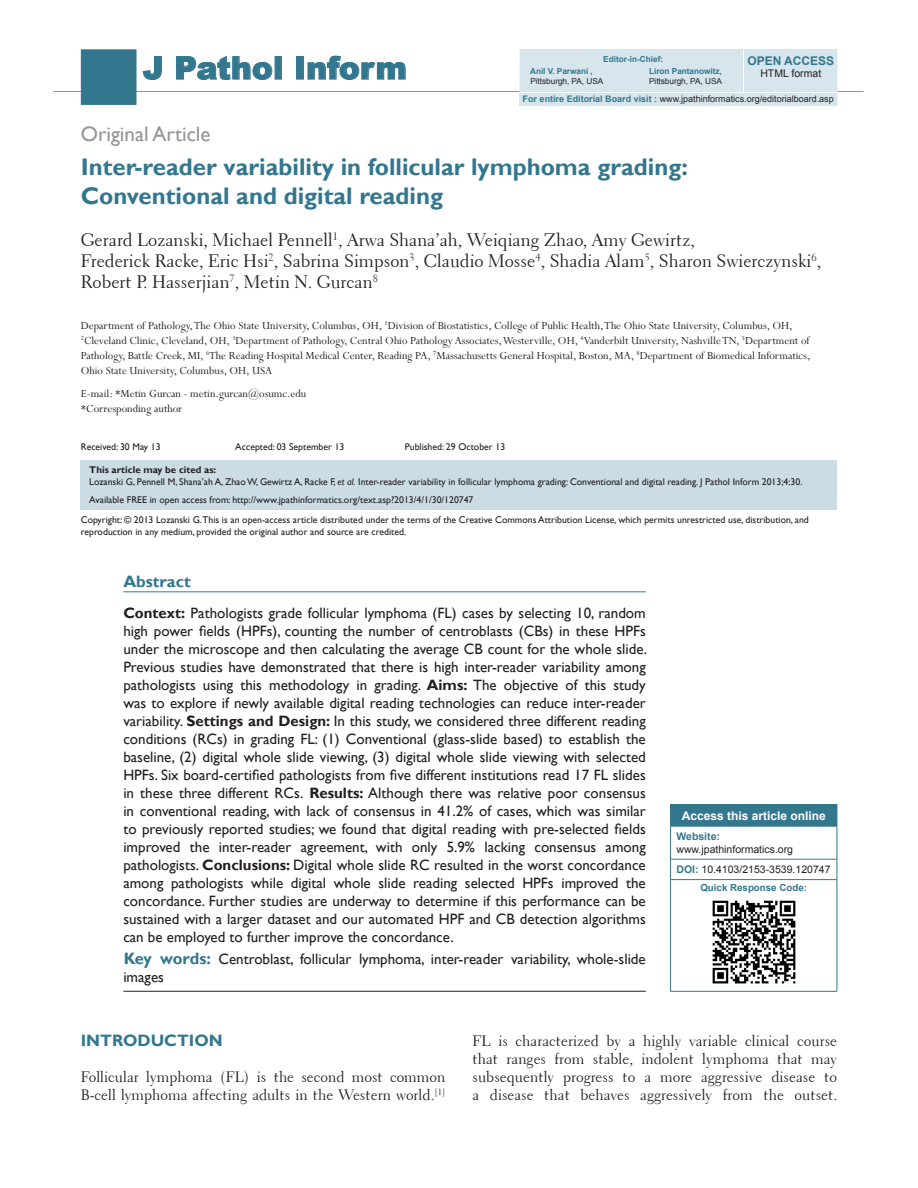
<style>
.page{position:relative;width:918px;height:1188px;background:#fff}
.page>*{position:absolute;margin:0;border:0;box-sizing:border-box;transform-origin:0 0}
.t1{font:900 31.5px "Arial";color:#33778f}
.AT{font:700 24px/28.8px "Gill Sans";color:#33778f}
.AH{font:21px "Gill Sans";color:#939598}
.AU{font:18px/21px "Transitional 521 BT Roman A";color:#231f20}
.Abstract_Heading{font:700 16.5px "Gill Sans";color:#33778f}
.Abstract_text{font:15px/18px "Gill Sans";color:#231f20;text-align:justify}
.TX{font:15px/18.1px "Transitional 521 BT Roman A";color:#231f20}
.Keywords{font:15px/18px "Gill Sans";color:#231f20}
.AFF{font:12px/15px "Perpetua";color:#231f20}
.ADD{font:12px/15px "Perpetua";color:#231f20}
.t2{font:700 12px "Arial";color:#fff}
.t3{font:700 12px "Arial";color:#33778f}
.Web{font:10.5px/12.6px "Arial";color:#231f20}
.DOI{font:10.5px "Arial";color:#231f20}
.Published{font:9.75px "Gill Sans";color:#231f20}
.CR{font:9.75px/11.7px "Gill Sans";color:#231f20}
.HIS{font:9.75px "Gill Sans";color:#231f20}
.HTC{font:700 9.75px "Gill Sans";color:#231f20}
.QRC{font:700 9.75px "Arial";color:#33778f}
.t4{font:9px "Arial";color:#231f20}
.t5{font:700 8.25px "Arial";letter-spacing:-.005em;color:#33778f}
.t6{font:8.25px "Arial";letter-spacing:-.005em;color:#231f20}
.s1{font-weight:700;color:#33778f}
.s2{font-style:italic}
.s3{font-weight:700}
.s4{font-weight:700;font-size:16.5px;color:#33778f}
</style>
<div class="page">
<hr style="left:54px;top:91px;width:810px;height:1px;background:#939598">
<svg style="left:143px;top:56px;width:19px;height:24px"></svg>
<svg style="left:176px;top:56px;width:96px;height:24px"></svg>
<div style="left:275px;top:56px;width:7px;height:23px;border:1px solid #33778f"></div>
<div style="left:296px;top:56px;width:8px;height:23px;border:1px solid #33778f"></div>
<svg style="left:308px;top:56px;width:98px;height:24px"></svg>
<div style="left:81px;top:49px;width:56px;height:56px;background:#33778f;border:1px solid #33778f"></div>
<div style="left:520px;top:49px;width:222px;height:43px;background:#d7e5ec"></div>
<div style="left:520px;top:93px;width:317px;height:13px;background:#d7e5ec"></div>
<div style="left:745px;top:49px;width:92px;height:43px;background:#d7e5ec"></div>
<hr style="left:123px;top:592px;width:523px;height:1px;background:#33778f">
<hr style="left:123px;top:991px;width:523px;height:1px;background:#231f20">
<div style="left:670px;top:805px;width:167px;height:21px;background:#33778f"></div>
<hr style="left:670px;top:826px;width:1px;height:33px;background:#33778f">
<svg style="left:670px;top:860px;width:1px;height:19px"></svg>
<hr style="left:670px;top:804px;width:167px;height:1px;background:#33778f">
<svg style="left:837px;top:805px;width:1px;height:21px"></svg>
<hr style="left:837px;top:826px;width:1px;height:33px;background:#33778f">
<svg style="left:837px;top:859px;width:1px;height:20px"></svg>
<hr style="left:670px;top:880px;width:1px;height:111px;background:#33778f">
<hr style="left:670px;top:991px;width:167px;height:1px;background:#33778f">
<hr style="left:670px;top:826px;width:167px;height:1px;background:#33778f">
<hr style="left:670px;top:859px;width:167px;height:1px;background:#33778f">
<hr style="left:670px;top:879px;width:167px;height:1px;background:#33778f">
<hr style="left:837px;top:880px;width:1px;height:111px;background:#33778f">
<img style="left:712px;top:900px;width:84px;height:84px">
<div style="left:81px;top:460px;width:756px;height:49px;background:#cbdce5"></div>
<h1 class="t1" style="left:143px;top:45px;width:266px">J Pathol Inform</h1>
<p class="t5" style="left:603px;top:54px;width:62px">Editor-in-Chief:</p>
<p class="t3" style="left:747px;top:53px;width:88px">OPEN ACCESS</p>
<p class="Web" style="left:760px;top:67px;width:62px">HTML format</p>
<p class="t5" style="left:530px;top:66px;width:64px">Anil V. Parwani ,</p>
<p class="t5" style="left:649px;top:66px;width:74px">Liron Pantanowitz,</p>
<p class="t6" style="left:530px;top:76px;width:74px">Pittsburgh, PA, USA</p>
<p class="t6" style="left:649px;top:76px;width:74px">Pittsburgh, PA, USA</p>
<p class="t4" style="left:523px;top:93px;width:313px"><span class="s1">For entire Editorial Board visit :</span> www.jpathinformatics.org/editorialboard.asp</p>
<p class="AH" style="left:81px;top:122px;width:131px">Original Article</p>
<p class="AT" style="left:81px;top:153px;width:609px">Inter‑reader variability in follicular lymphoma grading:<br>Conventional and digital reading</p>
<p class="AU" style="left:81px;top:230px;width:742px">Gerard Lozanski, Michael Pennell<sup>1</sup>, Arwa Shana’ah, Weiqiang Zhao, Amy Gewirtz,<br>Frederick Racke, Eric Hsi<sup>2</sup>, Sabrina Simpson<sup>3</sup>, Claudio Mosse<sup>4</sup>, Shadia Alam<sup>5</sup>, Sharon Swierczynski<sup>6</sup>,<br>Robert P. Hasserjian<sup>7</sup>, Metin N. Gurcan<sup>8</sup></p>
<p class="AFF" style="left:81px;top:318px;width:731px">Department of Pathology, The Ohio State University, Columbus, OH, <sup>1</sup>Division of Biostatistics, College of Public Health, The Ohio State University, Columbus, OH, <sup>2</sup>Cleveland Clinic, Cleveland, OH, <sup>3</sup>Department of Pathology, Central Ohio Pathology Associates, Westerville, OH, <sup>4</sup>Vanderbilt University, Nashville TN, <sup>5</sup>Department of Pathology, Battle Creek, MI, <sup>6</sup>The Reading Hospital Medical Center, Reading PA, <sup>7</sup>Massachusetts General Hospital, Boston, MA, <sup>8</sup>Department of Biomedical Informatics, Ohio State University, Columbus, OH, USA</p>
<p class="ADD" style="left:81px;top:386px;width:227px">E‑mail: *Metin Gurcan ‑ metin.gurcan@osumc.edu *Corresponding author</p>
<p class="HIS" style="left:81px;top:441px;width:81px">Received: 30 May 13</p>
<p class="HIS" style="left:235px;top:441px;width:111px">Accepted: 03 September 13</p>
<p class="HIS" style="left:405px;top:441px;width:102px">Published: 29 October 13</p>
<p class="HTC" style="left:89px;top:464px;width:128px">This article may be cited as:</p>
<p class="Published" style="left:89px;top:476px;width:715px">Lozanski G, Pennell M, Shana’ah A, Zhao W, Gewirtz A, Racke F, <span class="s2">et al.</span> Inter-reader variability in follicular lymphoma grading: Conventional and digital reading. J Pathol Inform 2013;4:30.</p>
<p class="Published" style="left:89px;top:494px;width:386px">Available FREE in open access from: http://www.jpathinformatics.org/text.asp?2013/4/1/30/120747</p>
<p class="CR" style="left:81px;top:514px;width:730px">Copyright: © 2013 Lozanski G.This is an open‑access article distributed under the terms of the Creative Commons Attribution License, which permits unrestricted use, distribution, and reproduction in any medium, provided the original author and source are credited.</p>
<p class="Abstract_Heading" style="left:123px;top:572px;width:69px">Abstract</p>
<p class="Abstract_text" style="left:123px;top:604px;width:525px"><span class="s3">Context:</span> Pathologists grade follicular lymphoma (FL) cases by selecting 10, random high power fields (HPFs), counting the number of centroblasts (CBs) in these HPFs under the microscope and then calculating the average CB count for the whole slide.<br>Previous studies have demonstrated that there is high inter‑reader variability among pathologists using this methodology in grading. <span class="s3">Aims:</span> The objective of this study was to explore if newly available digital reading technologies can reduce inter‑reader variability. <span class="s3">Settings and Design:</span> In this study, we considered three different reading conditions (RCs) in grading FL: (1) Conventional (glass‑slide based) to establish the baseline, (2) digital whole slide viewing, (3) digital whole slide viewing with selected HPFs. Six board‑certified pathologists from five different institutions read 17 FL slides in these three different RCs. <span class="s3">Results:</span> Although there was relative poor consensus in conventional reading, with lack of consensus in 41.2% of cases, which was similar to previously reported studies; we found that digital reading with pre‑selected fields improved the inter‑reader agreement, with only 5.9% lacking consensus among pathologists. <span class="s3">Conclusions:</span> Digital whole slide RC resulted in the worst concordance among pathologists while digital whole slide reading selected HPFs improved the concordance. Further studies are underway to determine if this performance can be sustained with a larger dataset and our automated HPF and CB detection algorithms can be employed to further improve the concordance.</p>
<p class="Keywords" style="left:123px;top:951px;width:524px"><span class="s4">Key words:</span> Centroblast, follicular lymphoma, inter‑reader variability, whole‑slide images</p>
<p class="t2" style="left:682px;top:808px;width:146px">Access this article online</p>
<p class="Web" style="left:676px;top:830px;width:118px"><span class="s1">Website: </span>www.jpathinformatics.org</p>
<p class="DOI" style="left:676px;top:863px;width:156px"><span class="s1">DOI:</span> 10.4103/2153-3539.120747</p>
<p class="QRC" style="left:700px;top:881px;width:108px">Quick Response Code:</p>
<h1 class="Abstract_Heading" style="left:81px;top:1030px;width:143px">INTRODUCTION</h1>
<p class="TX" style="left:81px;top:1068px;width:366px">Follicular lymphoma (FL) is the second most common<br>B‑cell lymphoma affecting adults in the Western world.<sup>[1]</sup></p>
<p class="TX" style="left:472px;top:1031px;width:366px;text-align:justify">FL is characterized by a highly variable clinical course that ranges from stable, indolent lymphoma that may subsequently progress to a more aggressive disease to a disease that behaves aggressively from the outset.</p>
</div>
